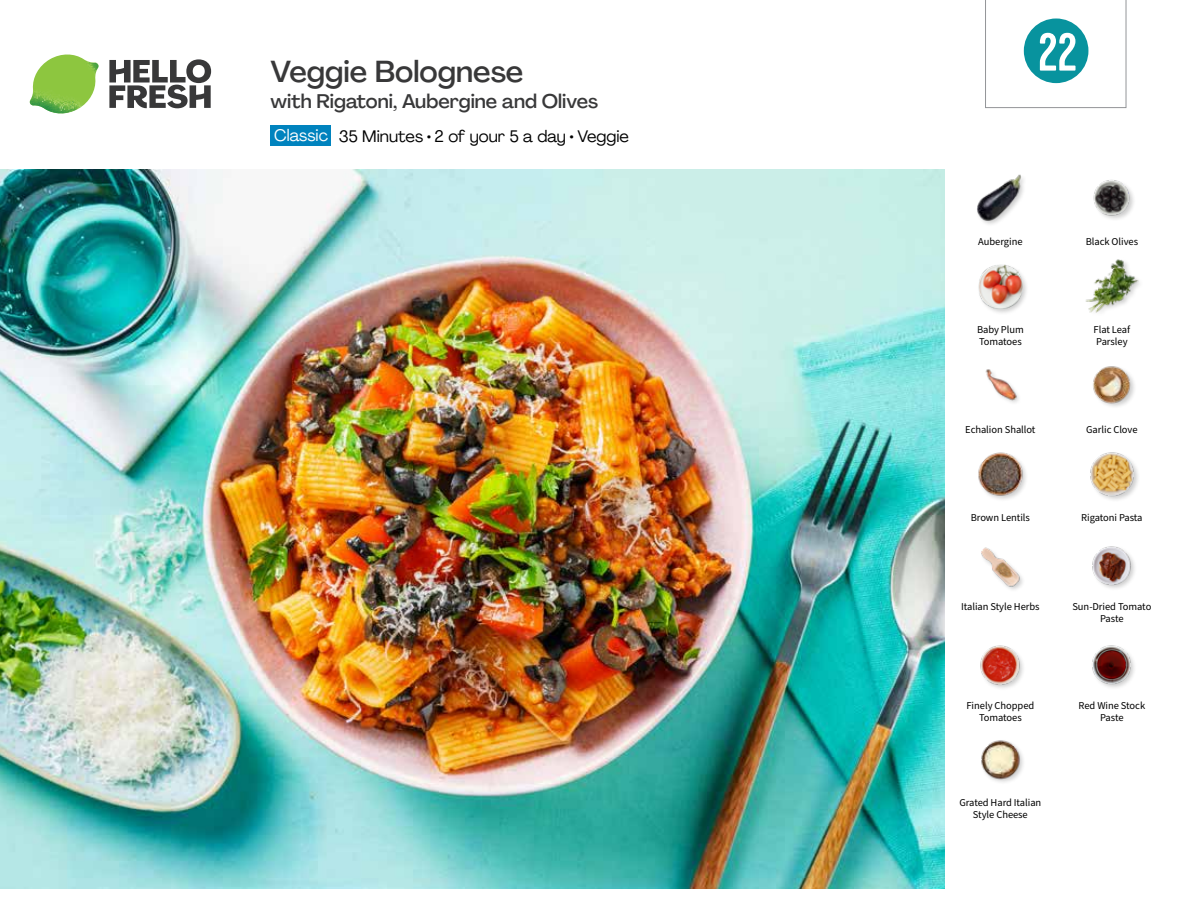
<style>
.page{position:relative;width:1188px;height:918px;background:#fff}
.page>*{position:absolute;margin:0;border:0;box-sizing:border-box;transform-origin:0 0}
.t1{font:54px "Kapra";color:#fff}
.t2{font:500 30px "Agrandir";color:#383839}
.t3{font:500 19.5px "Agrandir";color:#383839}
.t4{font:16.5px "Agrandir";color:#000}
.t5{font:16.5px "Agrandir";color:#fff}
.t6{font:10.5px/12px "Source Sans Pro";letter-spacing:-.005em;color:#000;text-align:center}
</style>
<div class="page">
<svg style="left:109px;top:59px;width:102px;height:49px"></svg>
<img style="left:30px;top:55px;width:69px;height:59px">
<img style="left:0;top:170px;width:945px;height:718px">
<div style="left:271px;top:126px;width:60px;height:20px;background:#0083be"></div>
<img style="left:981px;top:740px;width:42px;height:42px">
<img style="left:981px;top:547px;width:42px;height:43px">
<img style="left:980px;top:645px;width:43px;height:44px">
<img style="left:1092px;top:645px;width:42px;height:43px">
<img style="left:1092px;top:546px;width:43px;height:43px">
<img style="left:985px;top:369px;width:34px;height:34px">
<img style="left:978px;top:452px;width:48px;height:48px">
<img style="left:1090px;top:452px;width:48px;height:48px">
<img style="left:1093px;top:366px;width:42px;height:41px">
<img style="left:977px;top:174px;width:47px;height:49px">
<div style="left:977px;top:264px;width:53px;height:52px;background:#000;opacity:.2"></div>
<img style="left:978px;top:265px;width:44px;height:44px">
<img style="left:1085px;top:259px;width:55px;height:54px">
<img style="left:1093px;top:180px;width:41px;height:39px">
<svg style="left:985px;top:0;width:141px;height:109px"></svg>
<h2 class="t2" style="left:271px;top:53px;width:254px">Veggie Bolognese</h2>
<h3 class="t3" style="left:271px;top:89px;width:329px">with Rigatoni, Aubergine and Olives</h3>
<h3 class="t5" style="left:274px;top:125px;width:55px">Classic</h3>
<h3 class="t4" style="left:339px;top:126px;width:292px">35 Minutes • 2 of your 5 a day • Veggie</h3>
<h1 class="t1" style="left:1038px;top:21px;width:40px">22</h1>
<p class="t6" style="left:978px;top:235px;width:46px">Aubergine</p>
<p class="t6" style="left:977px;top:324px;width:48px;text-align:left">Baby Plum<br>Tomatoes</p>
<p class="t6" style="left:1086px;top:235px;width:54px">Black Olives</p>
<p class="t6" style="left:1094px;top:324px;width:38px;text-align:left">Flat Leaf<br>Parsley</p>
<p class="t6" style="left:965px;top:424px;width:72px">Echalion Shallot</p>
<p class="t6" style="left:1086px;top:424px;width:53px">Garlic Clove</p>
<p class="t6" style="left:971px;top:512px;width:61px">Brown Lentils</p>
<p class="t6" style="left:1081px;top:512px;width:63px">Rigatoni Pasta</p>
<p class="t6" style="left:961px;top:601px;width:80px">Italian Style Herbs</p>
<p class="t6" style="left:967px;top:699px;width:69px">Finely Chopped<br>Tomatoes</p>
<p class="t6" style="left:959px;top:797px;width:83px">Grated Hard Italian<br>Style Cheese</p>
<p class="t6" style="left:1072px;top:601px;width:80px">Sun-Dried Tomato<br>Paste</p>
<p class="t6" style="left:1079px;top:699px;width:68px">Red Wine Stock<br>Paste</p>
</div>
